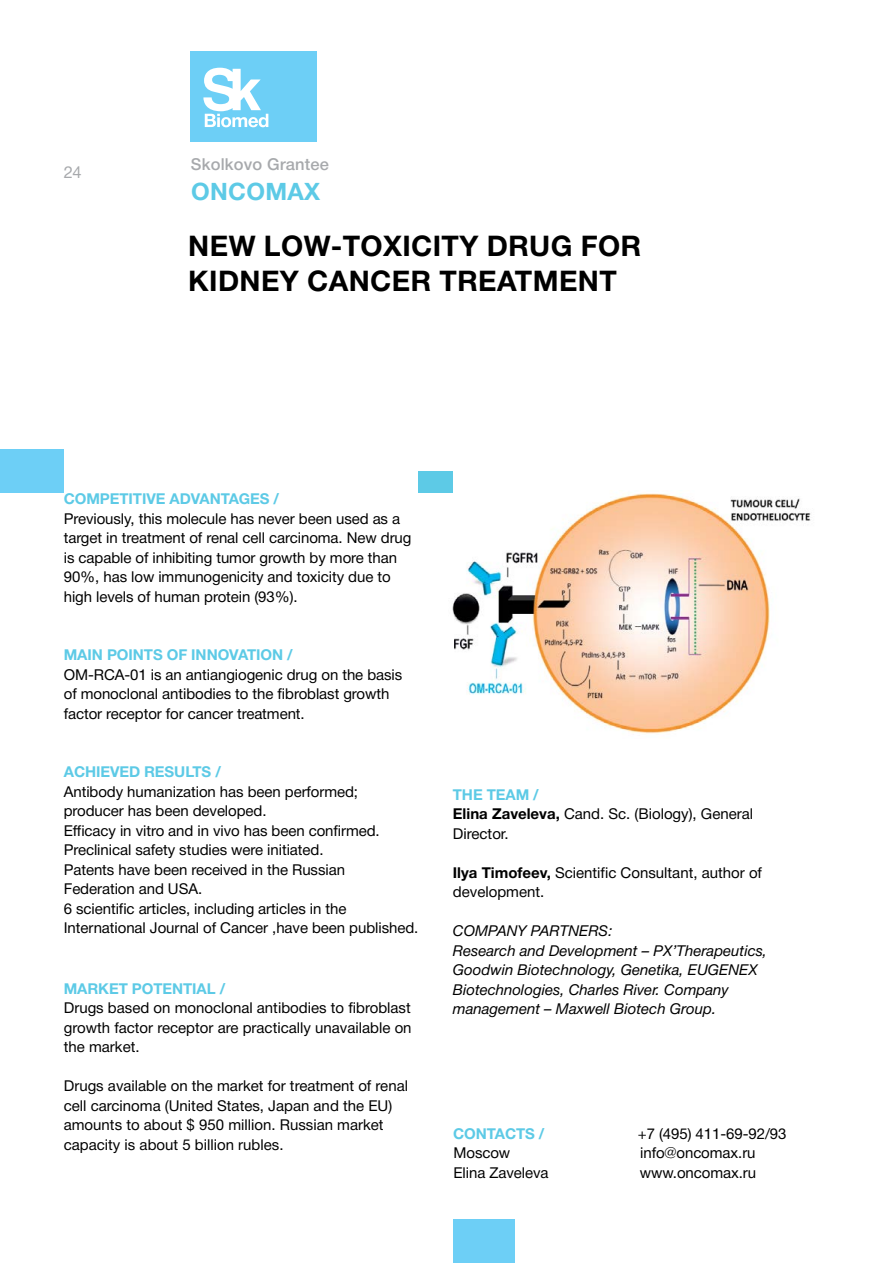
<style>
.page{position:relative;width:893px;height:1263px;background:#fff}
.page>*{position:absolute;margin:0;border:0;box-sizing:border-box;transform-origin:0 0}
.t1{font:700 28.5px/34.2px "Helvetica Neue Cyr";letter-spacing:.015em;color:#000}
.t2{font:700 24px "Helvetica Neue Cyr";letter-spacing:.015em;color:#5dcae6}
.t3{font:500 16.5px "Helvetica Neue Cyr";letter-spacing:.01em;color:#a7a9ac}
.t4{font:16.5px "Helvetica Neue Cyr";color:#a7a9ac}
.t5{font:15px/19.5px "Helvetica Neue Cyr";letter-spacing:-.005em;color:#000}
.t6{font:italic 15px/19.5px "Helvetica Neue Cyr";color:#000}
.t7{font:700 15px "Helvetica Neue Cyr";letter-spacing:-.005em;color:#5dcae6}
.s1{font-weight:700;color:#5dcae6}
.s2{font-weight:700}
</style>
<div class="page">
<div style="left:453px;top:1219px;width:61px;height:44px;background:#6dcff6"></div>
<div style="left:0;top:449px;width:64px;height:44px;background:#6dcff6"></div>
<div style="left:191px;top:51px;width:126px;height:90px;background:#6dcff6"></div>
<svg style="left:203px;top:68px;width:65px;height:59px"></svg>
<img style="left:452px;top:493px;width:359px;height:241px">
<div style="left:419px;top:471px;width:34px;height:22px;background:#5dcae6"></div>
<p class="t4" style="left:64px;top:163px;width:19px">24</p>
<p class="t3" style="left:191px;top:155px;width:140px">Skolkovo Grantee</p>
<h2 class="t2" style="left:191px;top:178px;width:131px">ONCOMAX</h2>
<h1 class="t1" style="left:188px;top:229px;width:454px">NEW LOW-TOXICITY DRUG FOR<br>KIDNEY CANCER TREATMENT</h1>
<p class="t7" style="left:64px;top:490px;width:217px">COMPETITIVE ADVANTAGES /</p>
<p class="t5" style="left:64px;top:509px;width:349px">Previously, this molecule has never been used as a target in treatment of renal cell carcinoma. New drug is capable of inhibiting tumor growth by more than 90%, has low immunogenicity and toxicity due to high levels of human protein (93%).</p>
<p class="t7" style="left:64px;top:646px;width:231px">MAIN POINTS OF INNOVATION /</p>
<p class="t5" style="left:64px;top:665px;width:340px">OM-RCA-01 is an antiangiogenic drug on the basis of monoclonal antibodies to the fibroblast growth factor receptor for cancer treatment.</p>
<p class="t7" style="left:64px;top:763px;width:159px">ACHIEVED RESULTS /</p>
<p class="t5" style="left:64px;top:782px;width:356px">Antibody humanization has been performed; producer has been developed.<br>Efficacy in vitro and in vivo has been confirmed.<br>Preclinical safety studies were initiated.<br>Patents have been received in the Russian Federation and USA.<br>6 scientific articles, including articles in the International Journal of Cancer ,have been published.</p>
<p class="t7" style="left:64px;top:980px;width:163px">MARKET POTENTIAL /</p>
<p class="t5" style="left:64px;top:998px;width:349px;text-align:justify">Drugs based on monoclonal antibodies to fibroblast growth factor receptor are practically unavailable on the market.</p>
<p class="t5" style="left:64px;top:1076px;width:346px">Drugs available on the market for treatment of renal cell carcinoma (United States, Japan and the EU) amounts to about $ 950 million. Russian market capacity is about 5 billion rubles.</p>
<p class="t5" style="left:453px;top:785px;width:302px"><span class="s1">THE TEAM /<br></span><span class="s2">Elina Zaveleva,</span> Cand. Sc. (Biology), General<br>Director.</p>
<p class="t5" style="left:453px;top:863px;width:311px"><span class="s2">Ilya Timofeev,</span> Scientific Consultant, author of development.</p>
<p class="t6" style="left:453px;top:921px;width:316px">COMPANY PARTNERS:<br>Research and Development – PX’Therapeutics, Goodwin Biotechnology, Genetika, EUGENEX Biotechnologies, Charles River. Company management – Maxwell Biotech Group.</p>
<p class="t7" style="left:453px;top:1125px;width:93px">CONTACTS /</p>
<p class="t5" style="left:453px;top:1143px;width:97px">Moscow<br>Elina Zaveleva</p>
<p class="t5" style="left:638px;top:1124px;width:150px">+7 (495) 411-69-92/93 info@oncomax.ru www.oncomax.ru</p>
</div>
